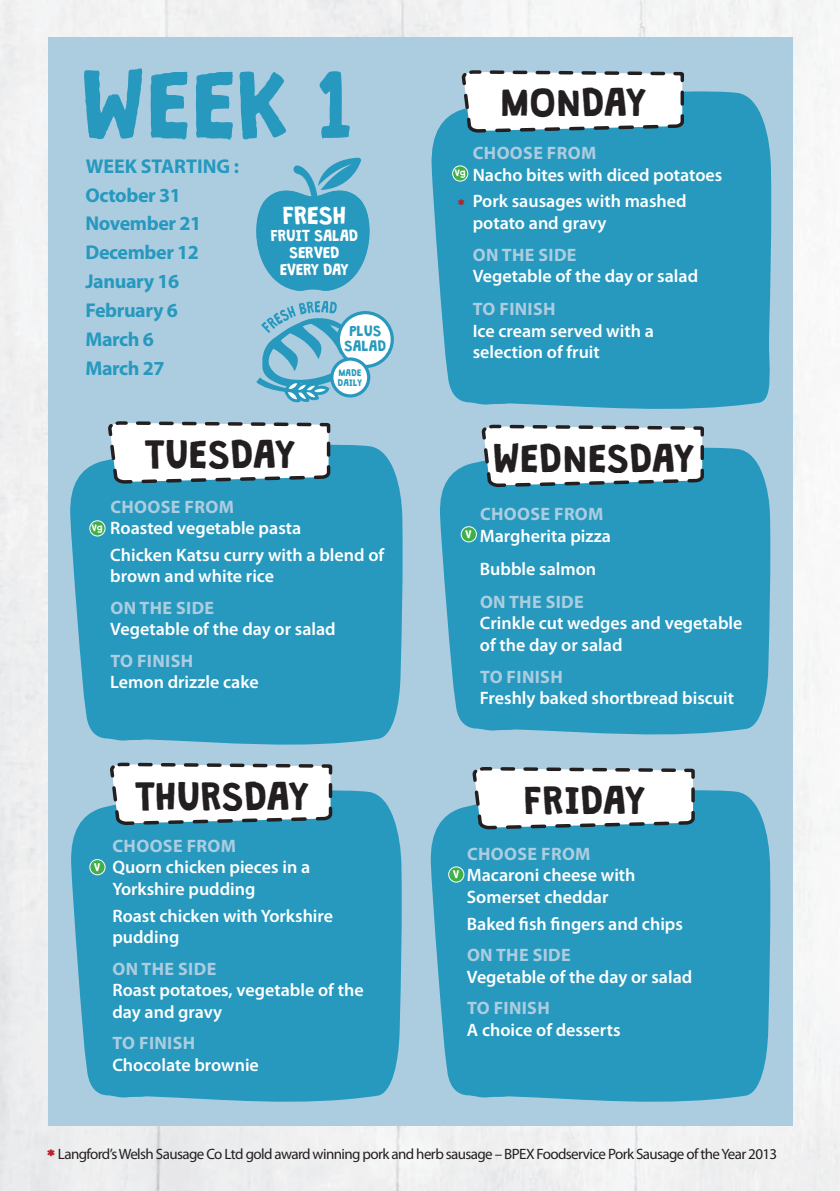
<style>
.page{position:relative;width:840px;height:1191px;background:#fff}
.page>*{position:absolute;margin:0;border:0;box-sizing:border-box;transform-origin:0 0}
.t1{font:83.8px "Granstander Clean";color:#2799be}
.t2{font:34.6px "Granstander Clean";color:#231f20}
.t3{font:22px "Granstander Clean";letter-spacing:-.02em;color:#fff}
.t4{font:700 20px/29px "Myriad Pro";letter-spacing:-.02em;color:#2799be}
.t5{font:600 18px/21.6px "Myriad Pro";color:#fff}
.t6{font:700 18px "Myriad Pro";letter-spacing:.02em;color:#accde0}
.t7{font:15px "Myriad Pro";letter-spacing:-.04em;color:#231f20}
.t8{font:14px/16.8px "Granstander Clean";letter-spacing:-.02em;color:#fff;text-align:center}
.t9{font:13.6px "Granstander Clean";color:#c02025}
.t10{font:13.2px/15.8px "Granstander Clean";color:#2799be;text-align:center}
.t11{font:9.6px "Granstander Clean";color:#fff}
.t12{font:8.4px/10px "Granstander Clean";color:#2799be}
.t13{font:8px "Granstander Clean";color:#fff}
.s1{font-family:"Granstander Clean";font-size:15.6px;color:#c02025}
</style>
<div class="page">
<div style="left:0;top:0;width:839px;height:1191px;background:#f2f2f3"></div>
<div style="left:47px;top:37px;width:745px;height:1088px;background:#accde0"></div>
<div style="left:431px;top:91px;width:341px;height:318px;background:#2799be"></div>
<div style="left:70px;top:444px;width:333px;height:301px;background:#2799be"></div>
<div style="left:440px;top:447px;width:330px;height:288px;background:#2799be"></div>
<div style="left:461px;top:527px;width:15px;height:15px;background:#40ae49;border-radius:50%"></div>
<div style="left:460px;top:526px;width:16px;height:16px;border:1px solid #fff;border-radius:50%"></div>
<div style="left:71px;top:790px;width:331px;height:312px;background:#2799be"></div>
<div style="left:430px;top:790px;width:340px;height:312px;background:#2799be"></div>
<div style="left:448px;top:867px;width:15px;height:15px;background:#40ae49;border-radius:50%"></div>
<div style="left:448px;top:866px;width:16px;height:16px;border:1px solid #fff;border-radius:50%"></div>
<svg style="left:460px;top:70px;width:225px;height:64px"></svg>
<svg style="left:106px;top:421px;width:226px;height:64px"></svg>
<svg style="left:479px;top:424px;width:226px;height:65px"></svg>
<svg style="left:108px;top:762px;width:226px;height:64px"></svg>
<svg style="left:470px;top:767px;width:226px;height:64px"></svg>
<div style="left:338px;top:313px;width:54px;height:53px;background:#fff;border-radius:50%"></div>
<div style="left:336px;top:311px;width:57px;height:57px;border:3px solid #2799be;border-radius:50%"></div>
<svg style="left:256px;top:158px;width:120px;height:245px"></svg>
<div style="left:452px;top:166px;width:15px;height:15px;background:#40ae49;border-radius:50%"></div>
<div style="left:452px;top:166px;width:16px;height:15px;border:1px solid #fff;border-radius:50%"></div>
<div style="left:90px;top:521px;width:15px;height:15px;background:#40ae49;border-radius:50%"></div>
<div style="left:89px;top:520px;width:16px;height:16px;border:1px solid #fff;border-radius:50%"></div>
<div style="left:90px;top:859px;width:15px;height:15px;background:#40ae49;border-radius:50%"></div>
<div style="left:89px;top:859px;width:16px;height:16px;border:1px solid #fff;border-radius:50%"></div>
<h1 class="t1" style="left:82px;top:60px;width:273px">WEEK 1</h1>
<p class="t4" style="left:85px;top:151px;width:155px">WEEK STARTING :<br>October 31<br>November 21<br>December 12<br>January 16<br>February 6<br>March 6<br>March 27</p>
<p class="t3" style="left:282px;top:204px;width:65px">FRESH</p>
<p class="t8" style="left:270px;top:228px;width:89px">FRUIT SALAD<br>SERVED<br>EVERY DAY</p>
<p class="t10" style="left:344px;top:323px;width:44px">PLUS<br>SALAD</p>
<p class="t12" style="left:338px;top:367px;width:26px">MADE<br>DAILY</p>
<h2 class="t2" style="left:501px;top:84px;width:148px">MONDAY</h2>
<p class="t6" style="left:472px;top:142px;width:125px">CHOOSE FROM</p>
<p class="t5" style="left:472px;top:161px;width:251px;line-height:26.6px">Nacho bites with diced potatoes<br>Pork sausages with mashed</p>
<p class="t5" style="left:472px;top:212px;width:135px">potato and gravy</p>
<p class="t6" style="left:472px;top:243px;width:105px">ON THE SIDE</p>
<p class="t5" style="left:472px;top:265px;width:227px">Vegetable of the day or salad</p>
<p class="t6" style="left:472px;top:297px;width:84px">TO FINISH</p>
<p class="t5" style="left:472px;top:319px;width:182px">Ice cream served with a selection of fruit</p>
<p class="t13" style="left:454px;top:169px;width:12px">Vg</p>
<p class="t9" style="left:458px;top:199px;width:9px">*</p>
<h2 class="t2" style="left:145px;top:436px;width:153px">TUESDAY</h2>
<h2 class="t2" style="left:493px;top:440px;width:203px">WEDNESDAY</h2>
<p class="t6" style="left:110px;top:495px;width:125px">CHOOSE FROM</p>
<p class="t5" style="left:110px;top:514px;width:275px;line-height:26.6px">Roasted vegetable pasta<br>Chicken Katsu curry with a blend of</p>
<p class="t5" style="left:110px;top:565px;width:165px">brown and white rice</p>
<p class="t6" style="left:110px;top:596px;width:105px">ON THE SIDE</p>
<p class="t5" style="left:110px;top:618px;width:227px">Vegetable of the day or salad</p>
<p class="t6" style="left:110px;top:649px;width:84px">TO FINISH</p>
<p class="t5" style="left:110px;top:671px;width:150px">Lemon drizzle cake</p>
<p class="t13" style="left:92px;top:523px;width:12px">Vg</p>
<p class="t11" style="left:465px;top:529px;width:8px">V</p>
<p class="t6" style="left:479px;top:502px;width:125px">CHOOSE FROM</p>
<p class="t5" style="left:479px;top:519px;width:132px;line-height:33px">Margherita pizza<br>Bubble salmon</p>
<p class="t6" style="left:479px;top:590px;width:105px">ON THE SIDE</p>
<p class="t5" style="left:479px;top:612px;width:264px">Crinkle cut wedges and vegetable of the day or salad</p>
<p class="t6" style="left:479px;top:664px;width:84px">TO FINISH</p>
<p class="t5" style="left:479px;top:687px;width:256px">Freshly baked shortbread biscuit</p>
<p class="t11" style="left:94px;top:862px;width:8px">V</p>
<h2 class="t2" style="left:135px;top:778px;width:176px">THURSDAY</h2>
<h2 class="t2" style="left:524px;top:782px;width:124px">FRIDAY</h2>
<p class="t6" style="left:112px;top:834px;width:125px">CHOOSE FROM</p>
<p class="t5" style="left:112px;top:856px;width:199px">Quorn chicken pieces in a<br>Yorkshire pudding</p>
<p class="t5" style="left:112px;top:904px;width:222px">Roast chicken with Yorkshire pudding</p>
<p class="t6" style="left:112px;top:956px;width:105px">ON THE SIDE</p>
<p class="t5" style="left:112px;top:979px;width:253px">Roast potatoes, vegetable of the day and gravy</p>
<p class="t6" style="left:112px;top:1031px;width:84px">TO FINISH</p>
<p class="t5" style="left:112px;top:1053px;width:148px">Chocolate brownie</p>
<p class="t6" style="left:467px;top:842px;width:125px">CHOOSE FROM</p>
<p class="t5" style="left:466px;top:864px;width:170px">Macaroni cheese with<br>Somerset cheddar</p>
<p class="t5" style="left:466px;top:912px;width:217px">Baked fish fingers and chips</p>
<p class="t6" style="left:467px;top:943px;width:105px">ON THE SIDE</p>
<p class="t5" style="left:466px;top:965px;width:227px">Vegetable of the day or salad</p>
<p class="t6" style="left:467px;top:996px;width:84px">TO FINISH</p>
<p class="t5" style="left:466px;top:1018px;width:155px">A choice of desserts</p>
<p class="t11" style="left:453px;top:869px;width:8px">V</p>
<p class="t7" style="left:47px;top:1144px;width:730px"><span class="s1">*</span> Langford’s Welsh Sausage Co Ltd gold award winning pork and herb sausage – BPEX Foodservice Pork Sausage of the Year 2013</p>
</div>
